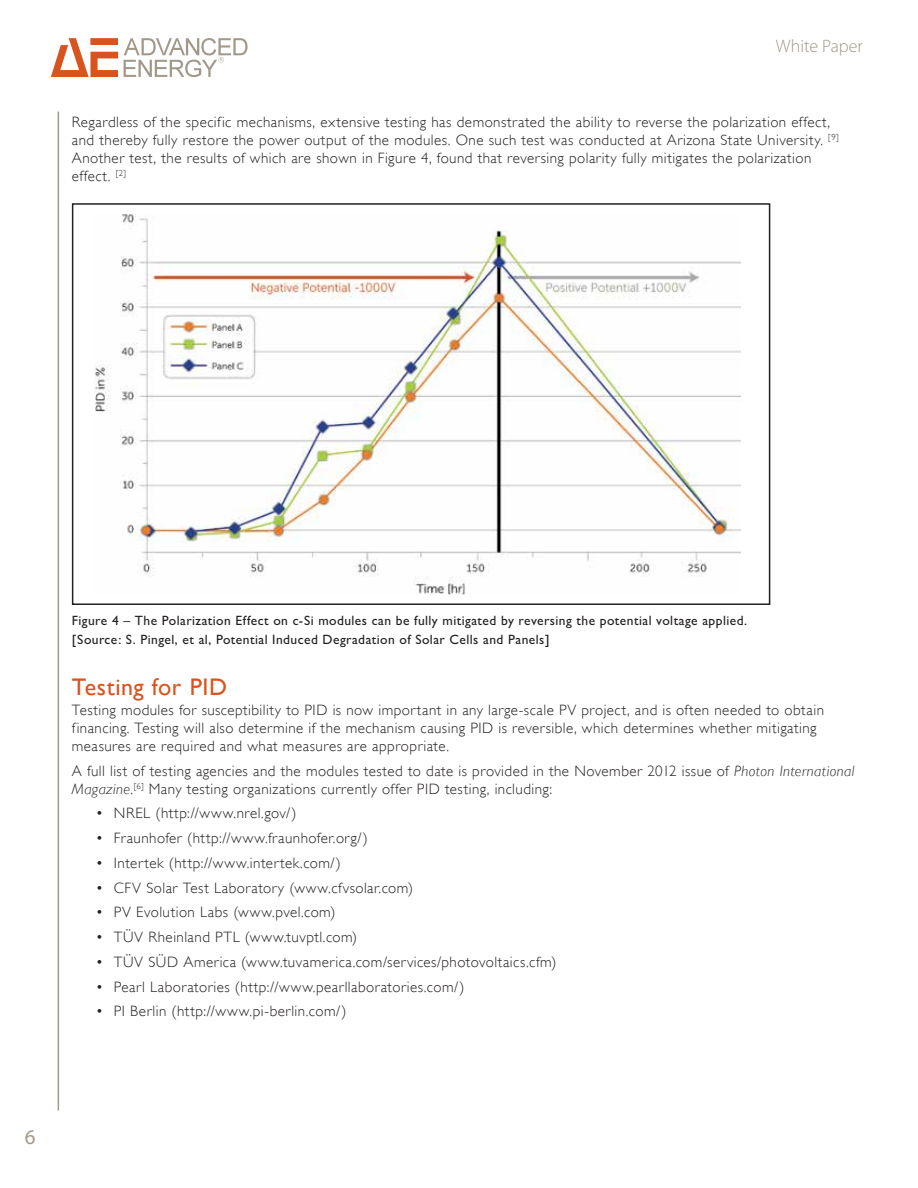
<style>
.page{position:relative;width:918px;height:1188px;background:#fff}
.page>*{position:absolute;margin:0;border:0;box-sizing:border-box;transform-origin:0 0}
.t1{font:24px "Gill Sans";letter-spacing:.02em;color:#d9531e}
.t2{font:21px "Myriad Pro";color:#a2988a}
.t3{font:300 18px "Myriad Pro";color:#a2988a}
.t4{font:300 15px/18px "Gill Sans";letter-spacing:.03em;color:#231f20}
.t5{font:13.5px/19.5px "M Gill Sans";letter-spacing:.035em;color:#231f20}
.s1{font-style:italic}
</style>
<div class="page">
<hr style="left:58px;top:112px;width:1px;height:999px;background:#a2988a">
<svg style="left:124px;top:38px;width:124px;height:39px"></svg>
<svg style="left:51px;top:38px;width:67px;height:39px"></svg>
<img style="left:95px;top:214px;width:646px;height:381px">
<div style="left:72px;top:203px;width:698px;height:402px;border:2px solid #231f20"></div>
<p class="t3" style="left:776px;top:35px;width:88px">White Paper</p>
<p class="t4" style="left:72px;top:113px;width:768px">Regardless of the specific mechanisms, extensive testing has demonstrated the ability to reverse the polarization effect, and thereby fully restore the power output of the modules. One such test was conducted at Arizona State University. <sup>[9] </sup>Another test, the results of which are shown in Figure 4, found that reversing polarity fully mitigates the polarization effect. <sup>[2]</sup></p>
<p class="t5" style="left:72px;top:611px;width:677px">Figure 4 – The Polarization Effect on c-Si modules can be fully mitigated by reversing the potential voltage applied. [Source: S. Pingel, et al, Potential Induced Degradation of Solar Cells and Panels]</p>
<h1 class="t1" style="left:72px;top:672px;width:157px">Testing for PID</h1>
<p class="t4" style="left:72px;top:701px;width:754px">Testing modules for susceptibility to PID is now important in any large-scale PV project, and is often needed to obtain financing. Testing will also determine if the mechanism causing PID is reversible, which determines whether mitigating measures are required and what measures are appropriate.</p>
<p class="t4" style="left:72px;top:762px;width:784px">A full list of testing agencies and the modules tested to date is provided in the November 2012 issue of <span class="s1">Photon International<br>Magazine</span>.<sup>[6]</sup> Many testing organizations currently offer PID testing, including:</p>
<p class="t4" style="left:96px;top:804px;width:202px">• NREL (http://www.nrel.gov/)</p>
<p class="t4" style="left:96px;top:829px;width:273px">• Fraunhofer (http://www.fraunhofer.org/)</p>
<p class="t4" style="left:96px;top:854px;width:246px">• Intertek (http://www.intertek.com/)</p>
<p class="t4" style="left:96px;top:879px;width:319px">• CFV Solar Test Laboratory (www.cfvsolar.com)</p>
<p class="t4" style="left:96px;top:903px;width:241px">• PV Evolution Labs (www.pvel.com)</p>
<p class="t4" style="left:96px;top:928px;width:263px">• TÜV Rheinland PTL (www.tuvptl.com)</p>
<p class="t4" style="left:96px;top:953px;width:462px">• TÜV SÜD America (www.tuvamerica.com/services/photovoltaics.cfm)</p>
<p class="t4" style="left:96px;top:978px;width:370px">• Pearl Laboratories (http://www.pearllaboratories.com/)</p>
<p class="t4" style="left:96px;top:1002px;width:252px">• PI Berlin (http://www.pi-berlin.com/)</p>
<h2 class="t2" style="left:25px;top:1124px;width:12px">6</h2>
</div>
